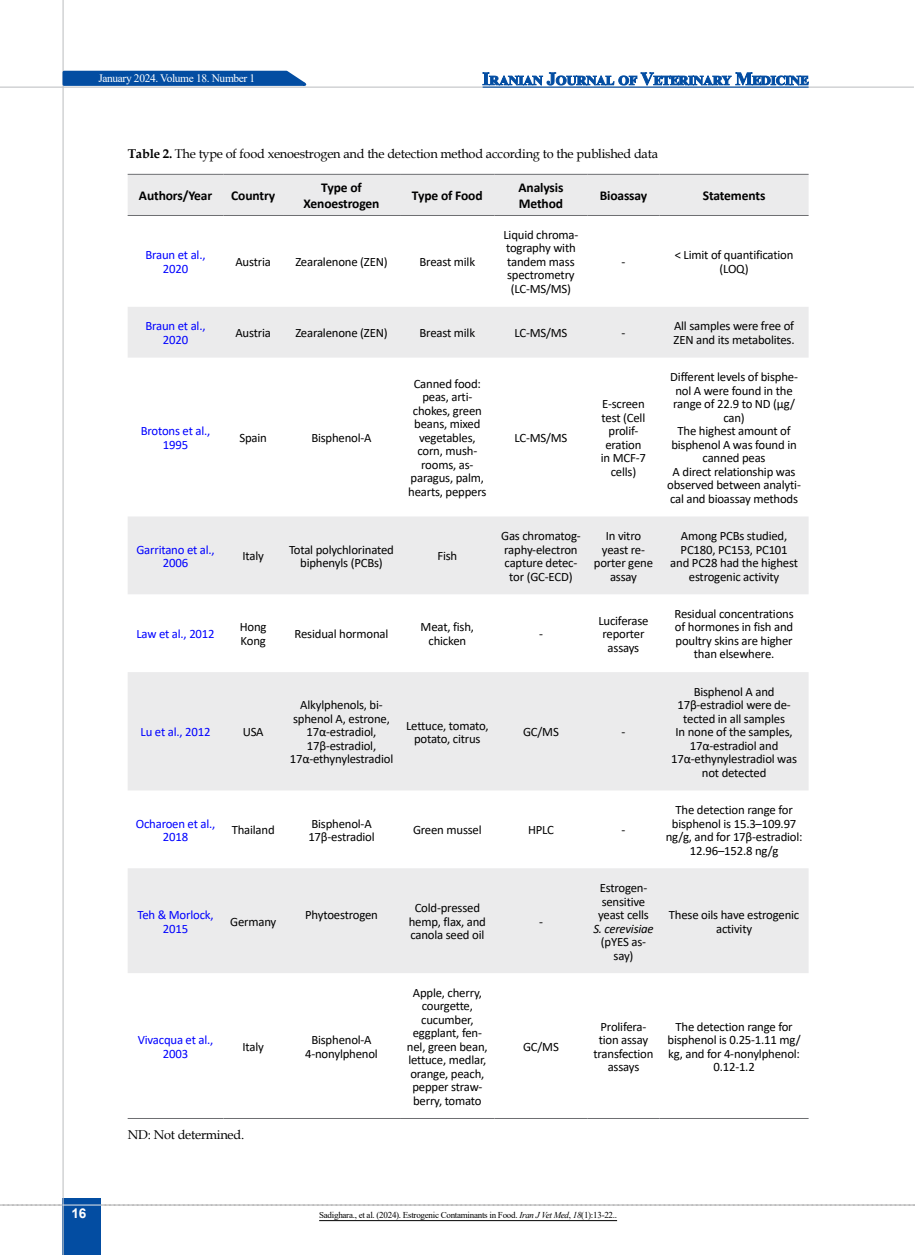
<style>
.page{position:relative;width:915px;height:1255px;background:#fff}
.page>*{position:absolute;margin:0;border:0;box-sizing:border-box;transform-origin:0 0}
.t1{font:700 13.5px/16.2px "Calibri";letter-spacing:-.01em;color:#000;text-align:center}
.t2{font:700 13.5px "Arial";color:#fff}
.t3{font:12.75px/13.5px "Calibri";letter-spacing:-.015em;color:#000;text-align:center}
.t4{font:12.75px/13.5px "Calibri";letter-spacing:-.015em;color:#00f;text-align:center}
.t5{font:12.75px "Book Antiqua";letter-spacing:-.015em;color:#000}
.t6{font:italic 12.75px "Calibri";letter-spacing:-.015em;color:#000}
.t7{font:11.4px "Times New Roman";letter-spacing:-.03em;color:#fff}
.t8{font:9px "Times New Roman";letter-spacing:-.03em;color:#000}
.s1{font-weight:700}
.s2{font-style:italic}
</style>
<div class="page">
<svg style="left:0;top:1204px;width:915px;height:1px"></svg>
<div style="left:63px;top:1198px;width:38px;height:56px;background:#034da2"></div>
<hr style="left:62px;top:0;width:2px;height:1254px;background:#c2c4c6">
<hr style="left:63px;top:1204px;width:38px;height:1px;background:#ebebec">
<svg style="left:61px;top:69px;width:253px;height:18px;background:#3771b4"></svg>
<hr style="left:0;top:87px;width:913px;height:1px;background:#c2c4c6">
<svg style="left:482px;top:72px;width:326px;height:14px"></svg>
<hr style="left:482px;top:87px;width:326px;height:1px;background:#034da2">
<svg style="left:128px;top:175px;width:680px;height:798px"></svg>
<hr style="left:128px;top:1118px;width:95px;height:1px;background:#6d6e71">
<hr style="left:223px;top:1118px;width:60px;height:1px;background:#6d6e71">
<hr style="left:283px;top:1118px;width:117px;height:1px;background:#6d6e71">
<hr style="left:400px;top:1118px;width:94px;height:1px;background:#6d6e71">
<hr style="left:494px;top:1118px;width:93px;height:1px;background:#6d6e71">
<hr style="left:587px;top:1118px;width:72px;height:1px;background:#6d6e71">
<hr style="left:659px;top:1118px;width:149px;height:1px;background:#6d6e71">
<hr style="left:128px;top:174px;width:95px;height:1px;background:#6d6e71">
<hr style="left:223px;top:174px;width:60px;height:1px;background:#6d6e71">
<hr style="left:283px;top:174px;width:117px;height:1px;background:#6d6e71">
<hr style="left:400px;top:174px;width:94px;height:1px;background:#6d6e71">
<hr style="left:494px;top:174px;width:93px;height:1px;background:#6d6e71">
<hr style="left:587px;top:174px;width:72px;height:1px;background:#6d6e71">
<hr style="left:659px;top:174px;width:149px;height:1px;background:#6d6e71">
<hr style="left:128px;top:215px;width:95px;height:1px;background:#6d6e71">
<hr style="left:223px;top:215px;width:60px;height:1px;background:#6d6e71">
<hr style="left:283px;top:215px;width:117px;height:1px;background:#6d6e71">
<hr style="left:400px;top:215px;width:94px;height:1px;background:#6d6e71">
<hr style="left:494px;top:215px;width:93px;height:1px;background:#6d6e71">
<hr style="left:587px;top:215px;width:72px;height:1px;background:#6d6e71">
<hr style="left:659px;top:215px;width:149px;height:1px;background:#6d6e71">
<hr style="left:319px;top:1220px;width:298px;height:1px;background:#000">
<p class="t7" style="left:98px;top:70px;width:158px">January 2024. Volume 18. Number 1</p>
<p class="t5" style="left:128px;top:145px;width:531px"><span class="s1">Table 2.</span> The type of food xenoestrogen and the detection method according to the published data</p>
<p class="t1" style="left:139px;top:187px;width:75px">Authors/Year</p>
<p class="t1" style="left:231px;top:187px;width:45px">Country</p>
<p class="t1" style="left:303px;top:179px;width:77px">Type of<br>Xenoestrogen</p>
<p class="t1" style="left:412px;top:187px;width:72px">Type of Food</p>
<p class="t1" style="left:518px;top:179px;width:46px;text-align:left">Analysis<br>Method</p>
<p class="t1" style="left:599px;top:187px;width:49px">Bioassay</p>
<p class="t1" style="left:702px;top:187px;width:64px">Statements</p>
<p class="t4" style="left:145px;top:248px;width:62px">Braun et al.,<br>2020</p>
<p class="t3" style="left:235px;top:255px;width:37px">Austria</p>
<p class="t3" style="left:295px;top:255px;width:94px">Zearalenone (ZEN)</p>
<p class="t3" style="left:419px;top:255px;width:57px">Breast milk</p>
<p class="t3" style="left:503px;top:227px;width:76px">Liquid chroma&shy;tography with tandem mass spectrometry (LC-MS/MS)</p>
<p class="t3" style="left:621px;top:255px;width:5px">-</p>
<p class="t3" style="left:674px;top:248px;width:120px">&lt; Limit of quantification (LOQ)</p>
<p class="t4" style="left:145px;top:319px;width:62px">Braun et al.,<br>2020</p>
<p class="t3" style="left:235px;top:326px;width:37px">Austria</p>
<p class="t3" style="left:295px;top:326px;width:94px">Zearalenone (ZEN)</p>
<p class="t3" style="left:419px;top:326px;width:57px">Breast milk</p>
<p class="t3" style="left:514px;top:326px;width:55px">LC-MS/MS</p>
<p class="t3" style="left:621px;top:326px;width:5px">-</p>
<p class="t3" style="left:673px;top:319px;width:122px;text-align:left">All samples were free of<br>ZEN and its metabolites.</p>
<p class="t4" style="left:141px;top:424px;width:71px">Brotons et al.,<br>1995</p>
<p class="t3" style="left:239px;top:430px;width:29px">Spain</p>
<p class="t3" style="left:311px;top:430px;width:62px">Bisphenol-A</p>
<p class="t3" style="left:408px;top:376px;width:80px">Canned food: peas, arti&shy;chokes, green beans, mixed vegetables, corn, mush&shy;rooms, as&shy;paragus, palm, hearts, peppers</p>
<p class="t4" style="left:136px;top:542px;width:80px">Garritano et al.,<br>2006</p>
<p class="t3" style="left:242px;top:549px;width:23px">Italy</p>
<p class="t3" style="left:289px;top:542px;width:106px">Total polychlorinated biphenyls (PCBs)</p>
<p class="t3" style="left:437px;top:549px;width:21px">Fish</p>
<p class="t3" style="left:514px;top:430px;width:55px">LC-MS/MS</p>
<p class="t3" style="left:600px;top:397px;width:47px">E-screen test (Cell prolif&shy;eration in MCF-7 cells)</p>
<p class="t3" style="left:667px;top:370px;width:135px">Different levels of bisphe&shy;nol A were found in the range of 22.9 to ND (µg/ can)<br>The highest amount of bisphenol A was found in canned peas<br>A direct relationship was observed between analyti&shy;cal and bioassay methods</p>
<p class="t3" style="left:501px;top:528px;width:81px">Gas chromatog&shy;raphy-electron capture detec&shy;tor (GC-ECD)</p>
<p class="t3" style="left:593px;top:528px;width:61px">In vitro yeast re&shy;porter gene assay</p>
<p class="t3" style="left:670px;top:528px;width:129px">Among PCBs studied,<br>PC180, PC153, PC101 and PC28 had the highest estrogenic activity</p>
<p class="t4" style="left:136px;top:627px;width:80px">Law et al., 2012</p>
<p class="t3" style="left:240px;top:620px;width:28px;text-align:left">Hong<br>Kong</p>
<p class="t3" style="left:294px;top:627px;width:95px">Residual hormonal</p>
<p class="t3" style="left:420px;top:620px;width:55px">Meat, fish, chicken</p>
<p class="t3" style="left:539px;top:627px;width:5px">-</p>
<p class="t3" style="left:598px;top:613px;width:52px">Luciferase reporter assays</p>
<p class="t3" style="left:674px;top:606px;width:121px">Residual concentrations of hormones in fish and poultry skins are higher than elsewhere.</p>
<p class="t4" style="left:140px;top:725px;width:71px">Lu et al., 2012</p>
<p class="t3" style="left:243px;top:725px;width:22px">USA</p>
<p class="t3" style="left:290px;top:698px;width:105px">Alkylphenols, bi&shy;sphenol A, estrone,<br>17α-estradiol,<br>17β-estradiol,<br>17α-ethynylestradiol</p>
<p class="t3" style="left:406px;top:718px;width:84px">Lettuce, tomato, potato, citrus</p>
<p class="t3" style="left:523px;top:725px;width:37px">GC/MS</p>
<p class="t3" style="left:621px;top:725px;width:5px">-</p>
<p class="t4" style="left:136px;top:816px;width:81px">Ocharoen et al.,<br>2018</p>
<p class="t3" style="left:232px;top:823px;width:45px">Thailand</p>
<p class="t3" style="left:308px;top:816px;width:68px;text-align:left">Bisphenol-A<br>17β-estradiol</p>
<p class="t3" style="left:413px;top:823px;width:70px">Green mussel</p>
<p class="t3" style="left:528px;top:823px;width:27px">HPLC</p>
<p class="t3" style="left:621px;top:823px;width:5px">-</p>
<p class="t4" style="left:137px;top:907px;width:78px">Teh &amp; Morlock,<br>2015</p>
<p class="t3" style="left:230px;top:914px;width:48px">Germany</p>
<p class="t3" style="left:305px;top:907px;width:74px">Phytoestrogen</p>
<p class="t3" style="left:408px;top:900px;width:79px">Cold-pressed hemp, flax, and canola seed oil</p>
<p class="t3" style="left:539px;top:914px;width:5px">-</p>
<p class="t3" style="left:598px;top:880px;width:52px;text-align:left">Estrogen&shy;sensitive yeast cells</p>
<p class="t6" style="left:593px;top:919px;width:62px">S. cerevisiae</p>
<p class="t3" style="left:600px;top:934px;width:47px">(pYES as&shy;say)</p>
<p class="t3" style="left:671px;top:684px;width:127px">Bisphenol A and<br>17β-estradiol were de&shy;tected in all samples<br>In none of the samples,<br>17α-estradiol and<br>17α-ethynylestradiol was not detected</p>
<p class="t3" style="left:665px;top:802px;width:138px">The detection range for bisphenol is 15.3–109.97 ng/g, and for 17β-estradiol:<br>12.96–152.8 ng/g</p>
<p class="t3" style="left:668px;top:907px;width:132px">These oils have estrogenic activity</p>
<p class="t4" style="left:138px;top:1032px;width:77px">Vivacqua et al.,<br>2003</p>
<p class="t3" style="left:242px;top:1039px;width:23px">Italy</p>
<p class="t3" style="left:305px;top:1032px;width:74px">Bisphenol-A<br>4-nonylphenol</p>
<p class="t5" style="left:128px;top:1126px;width:118px">ND: Not determined.</p>
<p class="t3" style="left:407px;top:985px;width:82px">Apple, cherry, courgette, cucumber, eggplant, fen&shy;nel, green bean, lettuce, medlar, orange, peach, pepper straw&shy;berry, tomato</p>
<p class="t3" style="left:523px;top:1039px;width:37px">GC/MS</p>
<p class="t3" style="left:593px;top:1019px;width:61px">Prolifera&shy;tion assay transfection assays</p>
<p class="t3" style="left:667px;top:1019px;width:135px">The detection range for bisphenol is 0.25-1.11 mg/ kg, and for 4-nonylphenol:<br>0.12-1.2</p>
<p class="t2" style="left:71px;top:1203px;width:17px">16</p>
<p class="t8" style="left:319px;top:1208px;width:299px">Sadighara., et al. (2024). Estrogenic Contaminants in Food. <span class="s2">Iran J Vet Med</span>, <span class="s2">18</span>(1):13-22..</p>
</div>
